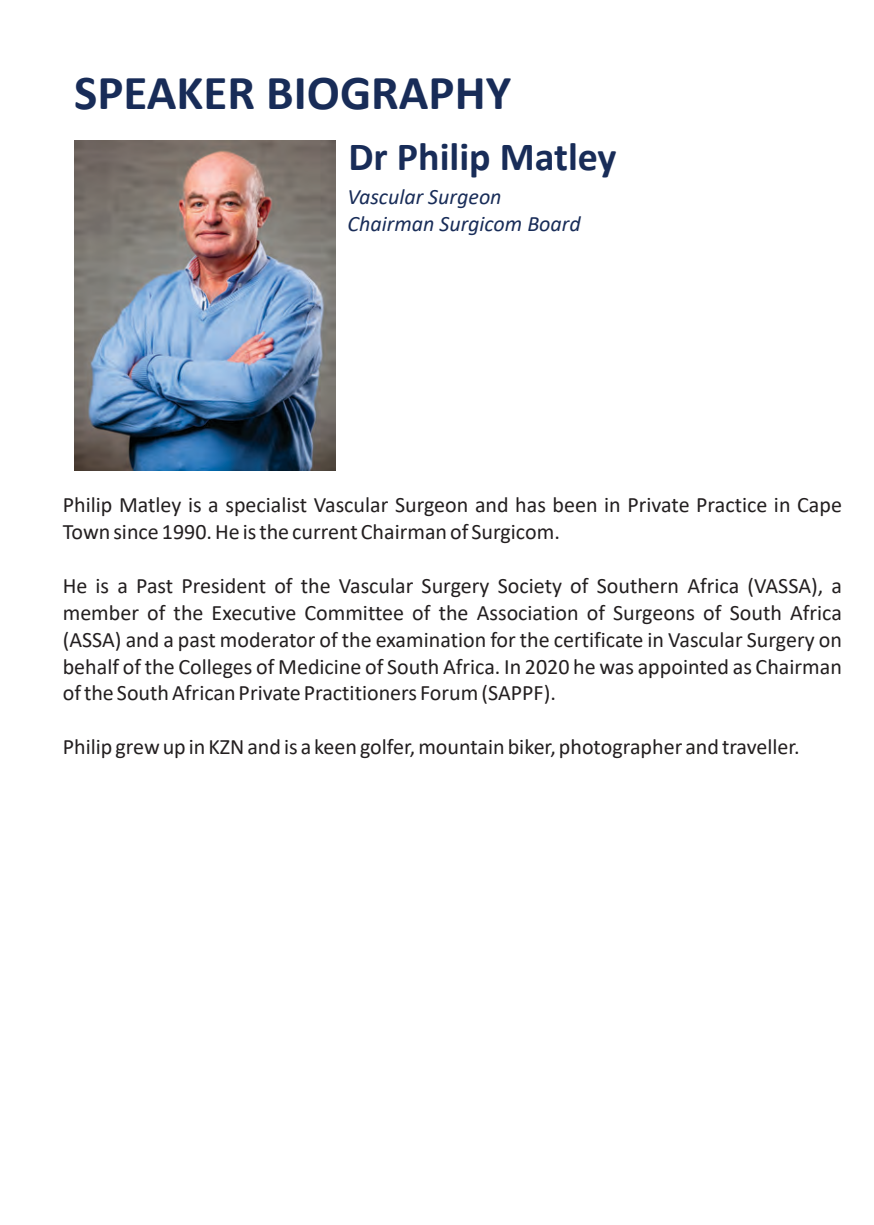
<style>
.page{position:relative;width:874px;height:1225px;background:#fff}
.page>*{position:absolute;margin:0;border:0;box-sizing:border-box;transform-origin:0 0}
.t1{font:700 49px "Calibri";color:#182c58}
.t2{font:700 40px "Calibri";color:#182c58}
.t3{font:22px/26.8px "Calibri";color:#231f20}
.t4{font:italic 22px/26.8px "Calibri";color:#182c58}
</style>
<div class="page">
<img style="left:74px;top:140px;width:261px;height:330px">
<h1 class="t1" style="left:74px;top:58px;width:438px">SPEAKER BIOGRAPHY</h1>
<h2 class="t2" style="left:348px;top:129px;width:269px">Dr Philip Matley</h2>
<p class="t4" style="left:347px;top:182px;width:234px">Vascular Surgeon<br>Chairman Surgicom Board</p>
<p class="t3" style="left:63px;top:491px;width:780px">Philip Matley is a specialist Vascular Surgeon and has been in Private Practice in Cape<br>Town since 1990. He is the current Chairman of Surgicom.</p>
<p class="t3" style="left:63px;top:572px;width:780px;text-align:justify">He is a Past President of the Vascular Surgery Society of Southern Africa (VASSA), a member of the Executive Committee of the Association of Surgeons of South Africa (ASSA) and a past moderator of the examination for the certificate in Vascular Surgery on behalf of the Colleges of Medicine of South Africa. In 2020 he was appointed as Chairman of the South African Private Practitioners Forum (SAPPF).</p>
<p class="t3" style="left:63px;top:733px;width:738px">Philip grew up in KZN and is a keen golfer, mountain biker, photographer and traveller.</p>
</div>
